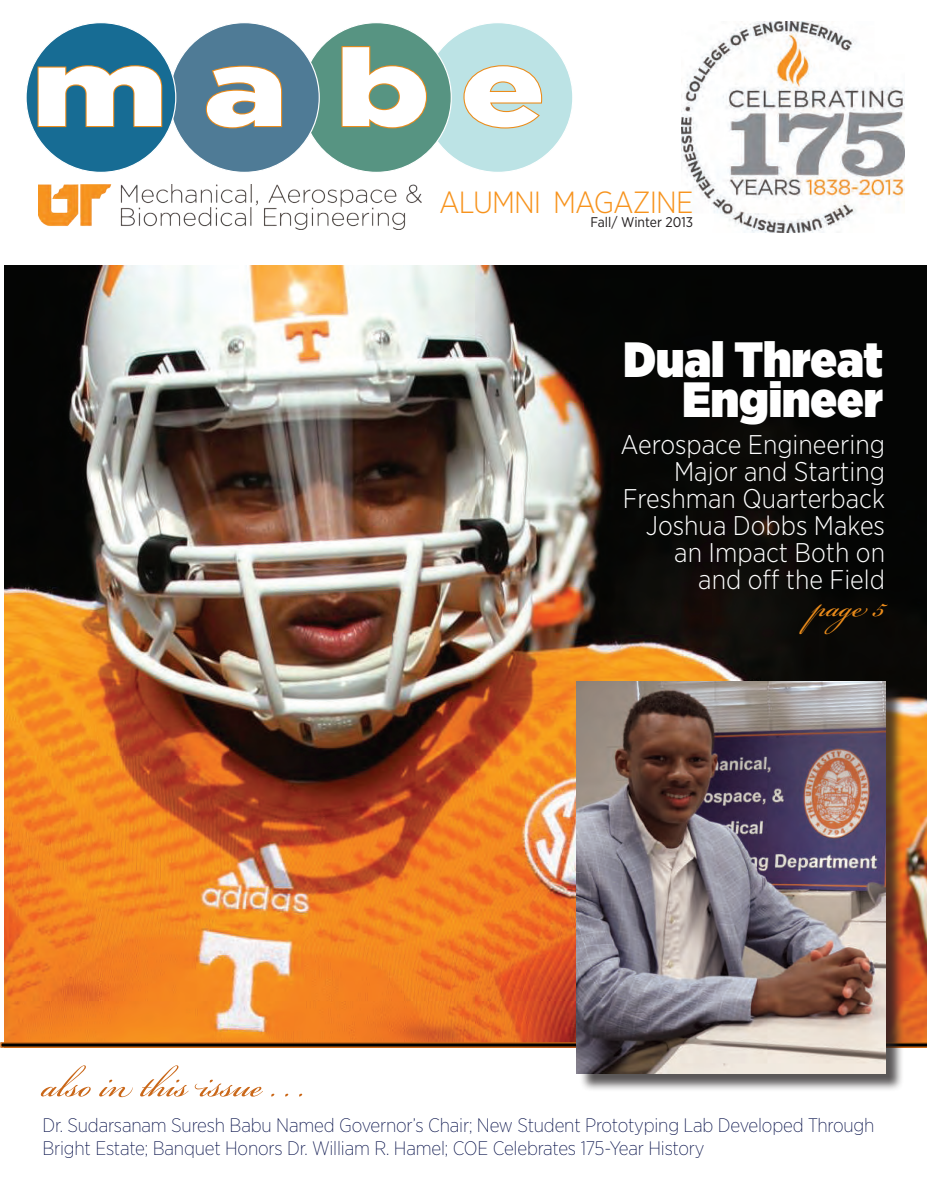
<style>
.page{position:relative;width:927px;height:1197px;background:#fff}
.page>*{position:absolute;margin:0;border:0;box-sizing:border-box;transform-origin:0 0}
.t1{font:900 108px "Gotham";color:#fff;scale:1.3 1}
.t2{font:54px "Bickham Script Pro";color:#ca6718}
.t3{font:900 49.5px/40.5px "Gotham Narrow";color:#fff;text-align:right}
.t4{font:45px "Bickham Script Pro";color:#eb8c1b}
.t5{font:300 30.6px "Gotham Narrow";letter-spacing:-.03em;color:#f7931d}
.t6{font:300 27px/27px "Gotham Narrow";color:#fff;text-align:right}
.t7{font:200 19.5px/23.4px "Gotham Narrow";letter-spacing:-.01em;color:#030d47}
.t8{font:14.1px "Gotham Narrow";color:#231f20}
.s1{color:#fff}
</style>
<div class="page">
<div style="left:423px;top:23px;width:150px;height:149px;background:#bce3e5;border-radius:50%"></div>
<div style="left:302px;top:23px;width:149px;height:149px;background:#579482;border-radius:50%"></div>
<div style="left:170px;top:23px;width:149px;height:149px;background:#4f7b96;border-radius:50%"></div>
<div style="left:26px;top:23px;width:150px;height:149px;background:#176c94;border-radius:50%"></div>
<svg style="left:37px;top:65px;width:126px;height:63px"></svg>
<svg style="left:205px;top:65px;width:78px;height:64px"></svg>
<svg style="left:341px;top:46px;width:86px;height:83px"></svg>
<svg style="left:463px;top:65px;width:80px;height:64px"></svg>
<img style="left:4px;top:266px;width:923px;height:776px">
<svg style="left:0;top:1042px;width:927px;height:6px;background:#67340c"></svg>
<img style="left:39px;top:185px;width:382px;height:45px">
<div style="left:579px;top:683px;width:325px;height:409px;background:#231f20;opacity:.75"></div>
<img style="left:577px;top:681px;width:308px;height:392px">
<img style="left:681px;top:21px;width:223px;height:211px">
<h1 class="t1" style="left:31px;top:13px;width:397px">m a b e</h1>
<h3 class="t5" style="left:439px;top:184px;width:256px">ALUMNI MAGAZINE</h3>
<p class="t8" style="left:590px;top:214px;width:112px">Fall/ Winter 2013<span class="s1">3</span></p>
<h3 class="t3" style="left:623px;top:338px;width:261px">Dual Threat<br>Engineer</h3>
<h2 class="t2" style="left:42px;top:1046px;width:264px">also in this issue . . .</h2>
<h3 class="t6" style="left:620px;top:431px;width:266px">Aerospace Engineering<br>Major and Starting<br>Freshman Quarterback<br>Joshua Dobbs Makes an Impact Both on<br>and off the Field</h3>
<h3 class="t4" style="left:813px;top:575px;width:74px">page 5</h3>
<p class="t7" style="left:42px;top:1113px;width:834px">Dr. Sudarsanam Suresh Babu Named Governor’s Chair; New Student Prototyping Lab Developed Through<br>Bright Estate; Banquet Honors Dr. William R. Hamel; COE Celebrates 175-Year History</p>
</div>
